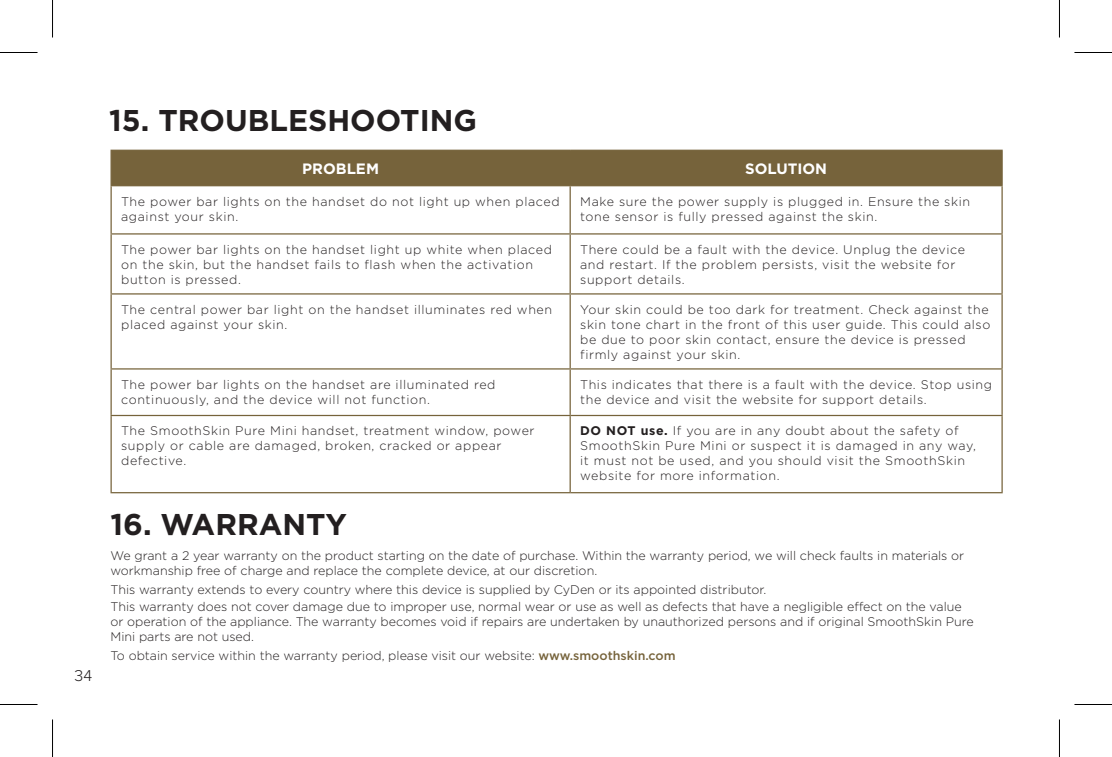
<style>
.page{position:relative;width:1112px;height:757px;background:#fff}
.page>*{position:absolute;margin:0;border:0;box-sizing:border-box;transform-origin:0 0}
.Body_copy{font:700 30px "Gotham";color:#231f20}
.t1{font:300 16.25px "Proxima Nova";color:#231f20}
.t2{font:700 15px "Gotham";color:#fff}
.Chart_copy{font:300 12.5px/15px "Gotham";letter-spacing:.05em;color:#231f20}
.Body_copy-2{font:300 12.5px/15px "Gotham";color:#231f20}
.s1{font-weight:700}
.s2{font-weight:500;color:#76633b}
</style>
<div class="page">
<div style="left:112px;top:151px;width:889px;height:34px;background:#76633b"></div>
<hr style="left:110px;top:186px;width:2px;height:47px;background:#76633b">
<hr style="left:569px;top:186px;width:1px;height:47px;background:#76633b">
<hr style="left:1001px;top:186px;width:1px;height:47px;background:#76633b">
<hr style="left:110px;top:233px;width:460px;height:2px;background:#76633b">
<hr style="left:110px;top:235px;width:2px;height:58px;background:#76633b">
<hr style="left:570px;top:233px;width:432px;height:2px;background:#76633b">
<hr style="left:569px;top:235px;width:1px;height:58px;background:#76633b">
<hr style="left:1001px;top:235px;width:1px;height:58px;background:#76633b">
<hr style="left:110px;top:293px;width:460px;height:2px;background:#76633b">
<hr style="left:110px;top:295px;width:2px;height:73px;background:#76633b">
<hr style="left:570px;top:293px;width:432px;height:2px;background:#76633b">
<hr style="left:569px;top:295px;width:1px;height:73px;background:#76633b">
<hr style="left:1001px;top:295px;width:1px;height:73px;background:#76633b">
<hr style="left:110px;top:368px;width:460px;height:2px;background:#76633b">
<hr style="left:110px;top:370px;width:2px;height:45px;background:#76633b">
<hr style="left:570px;top:368px;width:432px;height:2px;background:#76633b">
<hr style="left:569px;top:370px;width:1px;height:45px;background:#76633b">
<hr style="left:1001px;top:370px;width:1px;height:45px;background:#76633b">
<hr style="left:110px;top:415px;width:460px;height:1px;background:#76633b">
<hr style="left:110px;top:416px;width:2px;height:76px;background:#76633b">
<hr style="left:570px;top:415px;width:432px;height:1px;background:#76633b">
<hr style="left:569px;top:416px;width:1px;height:76px;background:#76633b">
<hr style="left:1001px;top:416px;width:1px;height:76px;background:#76633b">
<hr style="left:110px;top:492px;width:460px;height:1px;background:#76633b">
<hr style="left:570px;top:492px;width:432px;height:1px;background:#76633b">
<hr style="left:110px;top:150px;width:460px;height:1px;background:#76633b">
<hr style="left:110px;top:151px;width:2px;height:34px;background:#76633b">
<hr style="left:570px;top:150px;width:432px;height:1px;background:#76633b">
<hr style="left:569px;top:151px;width:1px;height:34px;background:#76633b">
<hr style="left:1001px;top:151px;width:1px;height:34px;background:#76633b">
<hr style="left:110px;top:185px;width:460px;height:1px;background:#76633b">
<hr style="left:570px;top:185px;width:432px;height:1px;background:#76633b">
<hr style="left:0;top:52px;width:38px;height:1px;background:#000">
<hr style="left:1074px;top:52px;width:37px;height:1px;background:#000">
<hr style="left:0;top:704px;width:38px;height:1px;background:#000">
<hr style="left:1074px;top:704px;width:37px;height:1px;background:#000">
<hr style="left:52px;top:0;width:1px;height:37px;background:#000">
<hr style="left:52px;top:719px;width:1px;height:38px;background:#000">
<hr style="left:1058px;top:0;width:1px;height:37px;background:#000">
<hr style="left:1058px;top:719px;width:1px;height:38px;background:#000">
<h2 class="t1" style="left:75px;top:663px;width:19px">34</h2>
<p class="Body_copy" style="left:109px;top:101px;width:369px">15. TROUBLESHOOTING</p>
<p class="t2" style="left:302px;top:159px;width:78px">PROBLEM</p>
<p class="t2" style="left:745px;top:159px;width:84px">SOLUTION</p>
<p class="Chart_copy" style="left:121px;top:193px;width:440px">The power bar lights on the handset do not light up when placed against your skin.</p>
<p class="Chart_copy" style="left:580px;top:193px;width:391px">Make sure the power supply is plugged in. Ensure the skin tone sensor is fully pressed against the skin.</p>
<p class="Chart_copy" style="left:121px;top:242px;width:432px">The power bar lights on the handset light up white when placed on the skin, but the handset fails to flash when the activation button is pressed.</p>
<p class="Chart_copy" style="left:580px;top:242px;width:386px">There could be a fault with the device. Unplug the device and restart. If the problem persists, visit the website for support details.</p>
<p class="Chart_copy" style="left:121px;top:302px;width:432px">The central power bar light on the handset illuminates red when placed against your skin.</p>
<p class="Chart_copy" style="left:580px;top:302px;width:412px">Your skin could be too dark for treatment. Check against the skin tone chart in the front of this user guide. This could also be due to poor skin contact, ensure the device is pressed firmly against your skin.</p>
<p class="Chart_copy" style="left:121px;top:377px;width:376px">The power bar lights on the handset are illuminated red continuously, and the device will not function.</p>
<p class="Chart_copy" style="left:580px;top:377px;width:413px">This indicates that there is a fault with the device. Stop using the device and visit the website for support details.</p>
<p class="Chart_copy" style="left:121px;top:423px;width:415px">The SmoothSkin Pure Mini handset, treatment window, power supply or cable are damaged, broken, cracked or appear defective.</p>
<p class="Chart_copy" style="left:580px;top:423px;width:397px"><span class="s1">DO NOT use.</span> If you are in any doubt about the safety of SmoothSkin Pure Mini or suspect it is damaged in any way, it must not be used, and you should visit the SmoothSkin website for more information.</p>
<p class="Body_copy" style="left:110px;top:505px;width:238px">16. WARRANTY</p>
<p class="Body_copy-2" style="left:110px;top:547px;width:855px">We grant a 2 year warranty on the product starting on the date of purchase. Within the warranty period, we will check faults in materials or workmanship free of charge and replace the complete device, at our discretion.</p>
<p class="Body_copy-2" style="left:110px;top:580px;width:852px;line-height:17.5px">This warranty extends to every country where this device is supplied by CyDen or its appointed distributor.<br>This warranty does not cover damage due to improper use, normal wear or use as well as defects that have a negligible effect on the value</p>
<p class="Body_copy-2" style="left:110px;top:614px;width:864px">or operation of the appliance. The warranty becomes void if repairs are undertaken by unauthorized persons and if original SmoothSkin Pure<br>Mini parts are not used.</p>
<p class="Body_copy-2" style="left:110px;top:648px;width:566px">To obtain service within the warranty period, please visit our website: <span class="s2">www.smoothskin.com</span></p>
</div>
